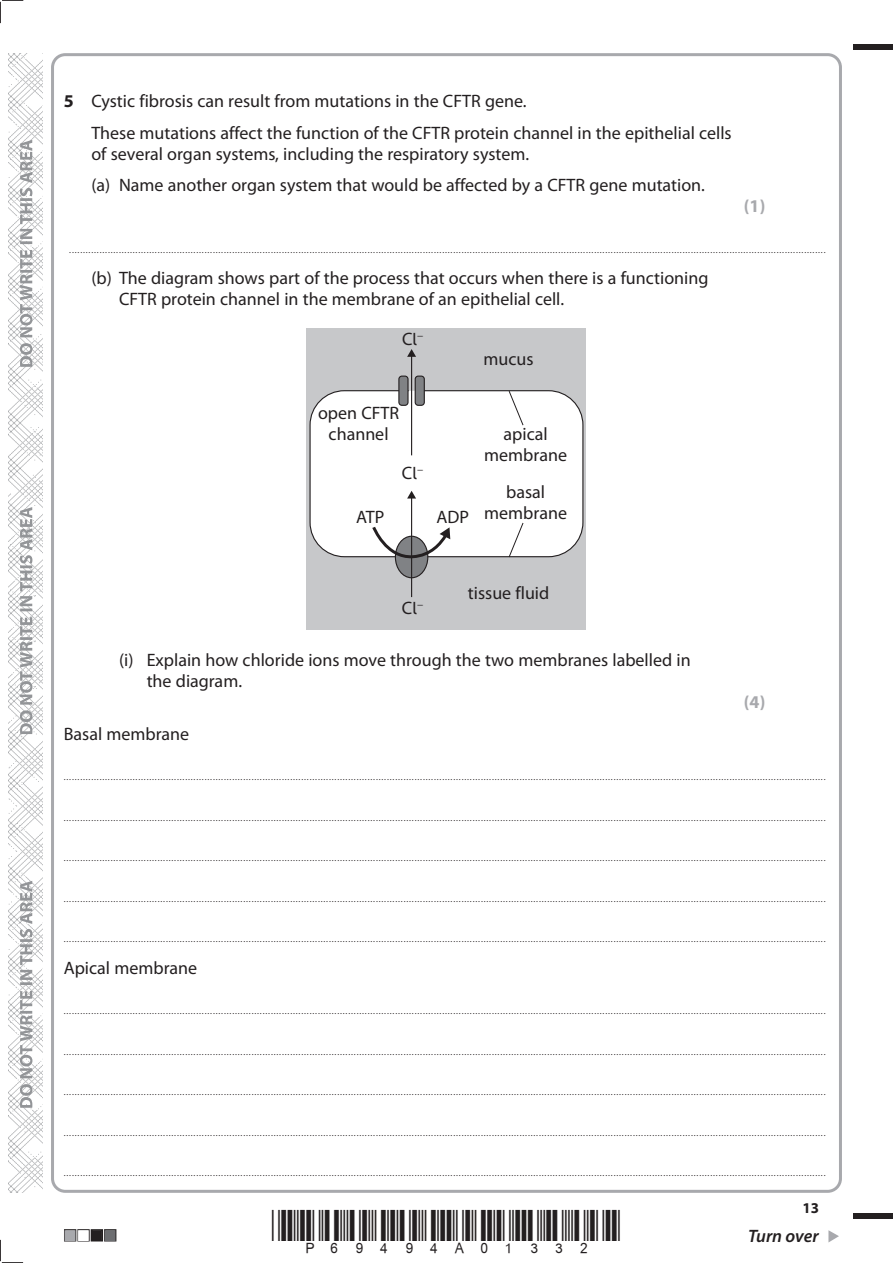
<style>
.page{position:relative;width:893px;height:1263px;background:#fff}
.page>*{position:absolute;margin:0;border:0;box-sizing:border-box;transform-origin:0 0}
.t1{font:18px/21px "Myriad Pro";color:#231f20}
.t2{font:italic 600 18px "Myriad Pro";letter-spacing:-.005em;color:#231f20}
.t3{font:700 18px "Myriad Pro";color:#a8a9ad}
.t4{font:700 15px "Myriad Pro";color:#231f20}
.t5{font:9px "Myriad Pro";color:#231f20}
.s1{font-weight:700}
.s2{font-family:"Trebuchet MS";font-size:16.5px}
</style>
<div class="page">
<img style="left:9px;top:53px;width:34px;height:1140px">
<svg style="left:828px;top:1230px;width:11px;height:12px"></svg>
<div style="left:853px;top:44px;width:40px;height:5px;background:#231f20"></div>
<div style="left:853px;top:1214px;width:40px;height:5px;background:#231f20"></div>
<svg style="left:0;top:0;width:23px;height:23px"></svg>
<svg style="left:0;top:1240px;width:23px;height:23px"></svg>
<svg style="left:20px;top:140px;width:12px;height:968px"></svg>
<div style="left:307px;top:328px;width:279px;height:302px;background:#c7c8ca"></div>
<div style="left:310px;top:391px;width:273px;height:166px;background:#fff;border-radius:34px"></div>
<div style="left:309px;top:390px;width:274px;height:167px;border:1px solid #231f20;border-radius:34px"></div>
<div style="left:399px;top:376px;width:9px;height:29px;background:#808285;border-radius:3px"></div>
<div style="left:398px;top:376px;width:11px;height:30px;border:1px solid #231f20;border-radius:3px"></div>
<div style="left:415px;top:376px;width:9px;height:29px;background:#808285;border-radius:3px"></div>
<div style="left:415px;top:376px;width:10px;height:30px;border:1px solid #231f20;border-radius:3px"></div>
<div style="left:395px;top:536px;width:33px;height:42px;background:#808285;border-radius:50%"></div>
<div style="left:395px;top:536px;width:33px;height:42px;border:1px solid #231f20;border-radius:50%"></div>
<svg style="left:371px;top:524px;width:79px;height:34px"></svg>
<hr style="left:411px;top:497px;width:1px;height:100px;background:#231f20">
<svg style="left:407px;top:491px;width:9px;height:7px"></svg>
<hr style="left:411px;top:355px;width:1px;height:100px;background:#231f20">
<svg style="left:407px;top:349px;width:9px;height:8px"></svg>
<svg style="left:508px;top:390px;width:16px;height:36px"></svg>
<svg style="left:508px;top:522px;width:16px;height:36px"></svg>
<h1 class="t1" style="left:91px;top:87px;width:642px;line-height:31.5px;text-indent:-28px"><span class="s1">5</span> Cystic fibrosis can result from mutations in the CFTR gene.<br>These mutations affect the function of the CFTR protein channel in the epithelial cells</h1>
<h1 class="t1" style="left:91px;top:139px;width:615px;line-height:31.5px">of several organ systems, including the respiratory system.<br>(a) Name another organ system that would be affected by a CFTR gene mutation.</h1>
<h1 class="t3" style="left:744px;top:199px;width:23px">(1)</h1>
<p class="t5" style="left:69px;top:246px;width:758px">..................................................................................................................................................................................................................................................................................</p>
<h1 class="t1" style="left:119px;top:269px;width:591px;text-indent:-28px">(b) The diagram shows part of the process that occurs when there is a functioning<br>CFTR protein channel in the membrane of an epithelial cell.</h1>
<h1 class="t1" style="left:402px;top:330px;width:23px">C<span class="s2">l</span><sup>−</sup></h1>
<h1 class="t1" style="left:318px;top:404px;width:83px;text-align:center">open CFTR channel</h1>
<h1 class="t1" style="left:402px;top:464px;width:23px">C<span class="s2">l</span><sup>−</sup></h1>
<h1 class="t1" style="left:356px;top:508px;width:30px">ATP</h1>
<h1 class="t1" style="left:436px;top:508px;width:34px">ADP</h1>
<h1 class="t1" style="left:484px;top:350px;width:52px">mucus</h1>
<h1 class="t1" style="left:484px;top:425px;width:84px;text-align:center">apical membrane</h1>
<h1 class="t1" style="left:484px;top:483px;width:84px;text-align:center">basal membrane</h1>
<h1 class="t1" style="left:402px;top:599px;width:23px">C<span class="s2">l</span><sup>−</sup></h1>
<h1 class="t1" style="left:468px;top:584px;width:83px">tissue fluid</h1>
<h1 class="t1" style="left:147px;top:651px;width:545px;text-indent:-28px">(i) Explain how chloride ions move through the two membranes labelled in the diagram.</h1>
<h1 class="t3" style="left:744px;top:695px;width:23px">(4)</h1>
<h1 class="t1" style="left:64px;top:724px;width:127px">Basal membrane</h1>
<p class="t5" style="left:64px;top:773px;width:763px">....................................................................................................................................................................................................................................................................................</p>
<p class="t5" style="left:64px;top:814px;width:763px">....................................................................................................................................................................................................................................................................................</p>
<p class="t5" style="left:64px;top:854px;width:763px">....................................................................................................................................................................................................................................................................................</p>
<p class="t5" style="left:64px;top:895px;width:763px">....................................................................................................................................................................................................................................................................................</p>
<p class="t5" style="left:64px;top:935px;width:763px">....................................................................................................................................................................................................................................................................................</p>
<h1 class="t1" style="left:64px;top:958px;width:135px">Apical membrane</h1>
<p class="t5" style="left:64px;top:1007px;width:763px">....................................................................................................................................................................................................................................................................................</p>
<p class="t5" style="left:64px;top:1048px;width:763px">....................................................................................................................................................................................................................................................................................</p>
<p class="t5" style="left:64px;top:1088px;width:763px">....................................................................................................................................................................................................................................................................................</p>
<p class="t5" style="left:64px;top:1129px;width:763px">....................................................................................................................................................................................................................................................................................</p>
<p class="t5" style="left:64px;top:1169px;width:763px">....................................................................................................................................................................................................................................................................................</p>
<h2 class="t4" style="left:802px;top:1202px;width:18px">13</h2>
<h1 class="t2" style="left:748px;top:1226px;width:72px">Turn over</h1>
</div>
